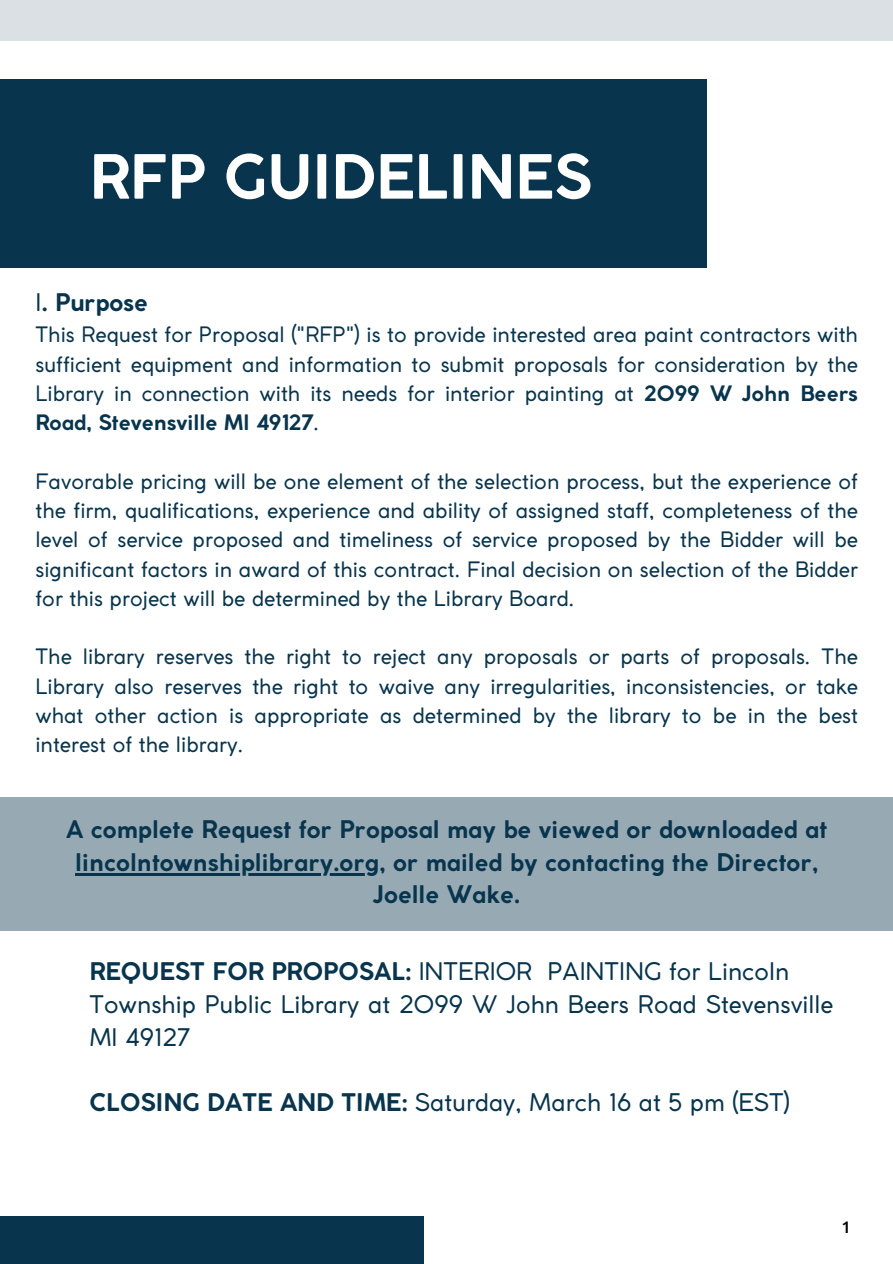
<style>
.page{position:relative;width:893px;height:1264px;background:#fff}
.page>*{position:absolute;margin:0;border:0;box-sizing:border-box;transform-origin:0 0}
.t1{font:700 60px "Coco Gothic";color:#fff}
.t2{font:24px/32.7px "Coco Gothic";color:#08354d}
.t3{font:700 24px/32.7px "Coco Gothic";color:#08354d;text-align:center}
.t4{font:21px/29.2px "Coco Gothic";color:#08354d;text-align:justify}
.t5{font:18px "Amaranth";color:#000}
.s1{font-weight:400}
.s2{font-weight:700}
</style>
<div class="page">
<div style="left:0;top:79px;width:707px;height:189px;background:#08354d"></div>
<div style="left:0;top:797px;width:892px;height:134px;background:#97aab4"></div>
<div style="left:0;top:1215px;width:423px;height:48px;background:#08354d"></div>
<div style="left:0;top:0;width:892px;height:41px;background:#dae0e4"></div>
<hr style="left:75px;top:873px;width:304px;height:2px;background:#08354d">
<h1 class="t1" style="left:89px;top:154px;width:504px">RFP GUIDELINES</h1>
<p class="t3" style="left:35px;top:288px;width:114px"><span class="s1">I</span>. Purpose</p>
<p class="t4" style="left:35px;top:322px;width:824px">This Request for Proposal ("RFP") is to provide interested area paint contractors with sufficient equipment and information to submit proposals for consideration by the Library in connection with its needs for interior painting at <span class="s2">2099 W John Beers Road, Stevensville Ml 49127</span>.</p>
<p class="t4" style="left:35px;top:468px;width:824px">Favorable pricing will be one element of the selection process, but the experience of the firm, qualifications, experience and ability of assigned staff, completeness of the level of service proposed and timeliness of service proposed by the Bidder will be significant factors in award of this contract. Final decision on selection of the Bidder for this project will be determined by the Library Board.</p>
<p class="t4" style="left:35px;top:644px;width:824px">The library reserves the right to reject any proposals or parts of proposals. The Library also reserves the right to waive any irregularities, inconsistencies, or take what other action is appropriate as determined by the library to be in the best interest of the library.</p>
<h2 class="t3" style="left:66px;top:815px;width:762px">A complete Request for Proposal may be viewed or downloaded at</h2>
<h3 class="t3" style="left:75px;top:848px;width:744px">lincolntownshiplibrary.org, or mailed by contacting the Director,<br>Joelle Wake.</h3>
<h3 class="t2" style="left:89px;top:957px;width:745px"><span class="s2">REQUEST FOR PROPOSAL:</span> INTERIOR PAINTING for Lincoln<br>Township Public Library at 2099 W John Beers Road Stevensville<br>Ml 49127</h3>
<p class="t2" style="left:89px;top:1087px;width:702px"><span class="s2">CLOSING DATE AND TIME:</span> Saturday, March 16 at 5 pm (EST)</p>
<p class="t5" style="left:842px;top:1215px;width:8px">1</p>
</div>
